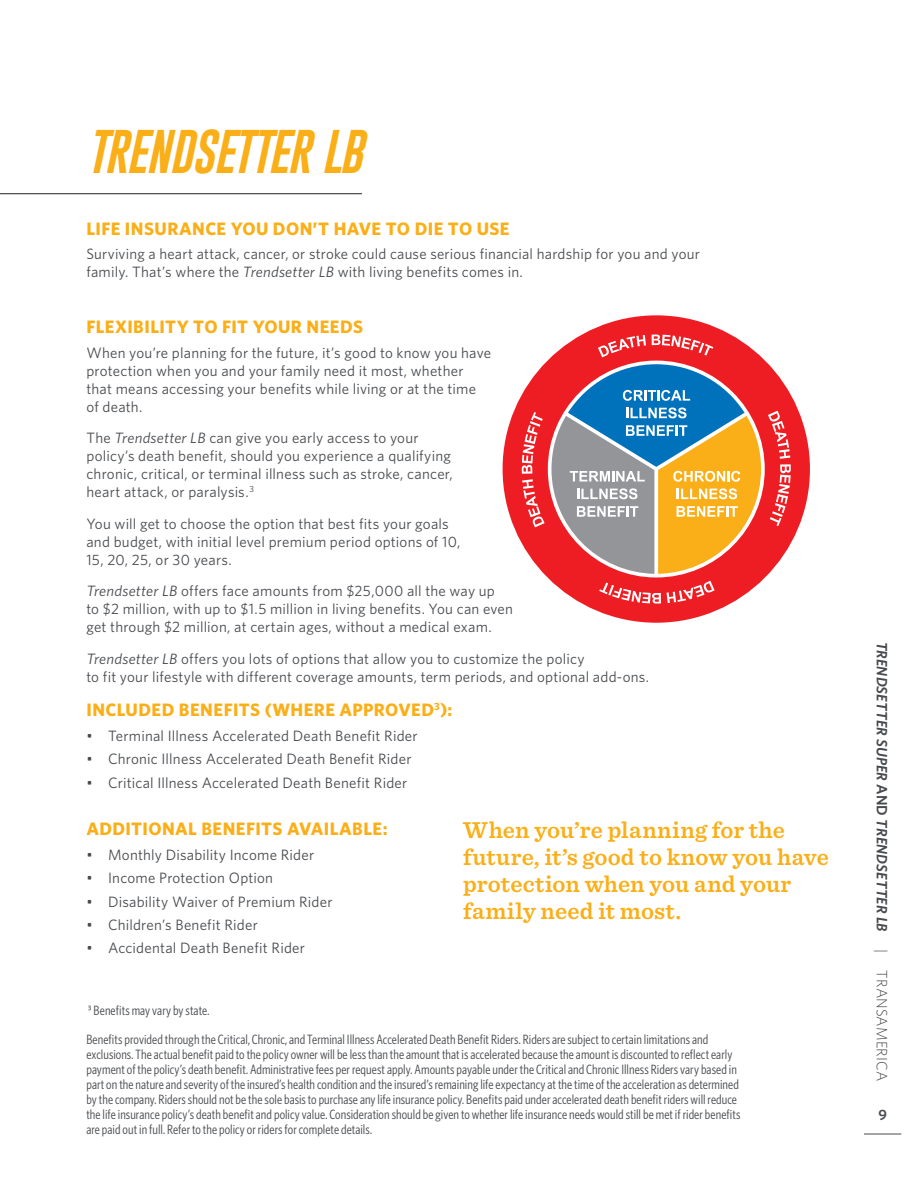
<style>
.page{position:relative;width:918px;height:1188px;background:#fff}
.page>*{position:absolute;margin:0;border:0;box-sizing:border-box;transform-origin:0 0}
.t1{font:italic 45px "Gobold";letter-spacing:-.025em;color:#faaf18}
.t2{font:600 24px/27px "Sentinel";letter-spacing:.005em;color:#faaf18}
.t3{font:700 18px "Whitney";letter-spacing:.02em;color:#faaf18}
.t4{font:15px/18px "Whitney";letter-spacing:.015em;color:#474a4e}
.t5{font:italic 600 15px "Whitney";letter-spacing:.005em;color:#474a4e}
.t6{font:600 15px "Whitney";color:#474a4e}
.t7{font:13.5px/15px "Whitney Condensed";letter-spacing:.005em;color:#474a4e}
.s1{font-style:italic}
.s2{font-style:normal}
.s3{font-weight:300;font-style:normal}
</style>
<div class="page">
<hr style="left:864px;top:1134px;width:37px;height:1px;background:#474a4e">
<hr style="left:0;top:193px;width:362px;height:1px;background:#231f20">
<svg style="left:503px;top:315px;width:307px;height:308px"></svg>
<svg style="left:598px;top:335px;width:48px;height:22px"></svg>
<svg style="left:652px;top:335px;width:61px;height:21px"></svg>
<svg style="left:768px;top:411px;width:23px;height:115px;background:#f14d51"></svg>
<svg style="left:667px;top:581px;width:48px;height:22px"></svg>
<svg style="left:599px;top:583px;width:62px;height:21px"></svg>
<svg style="left:522px;top:412px;width:23px;height:115px;background:#f14c51"></svg>
<svg style="left:551px;top:364px;width:210px;height:210px;background:#a88b7a"></svg>
<h1 class="t1" style="left:86px;top:123px;width:277px">TRENDSETTER LB</h1>
<p class="t3" style="left:86px;top:216px;width:425px">LIFE INSURANCE YOU DON’T HAVE TO DIE TO USE</p>
<p class="t4" style="left:86px;top:245px;width:615px">Surviving a heart attack, cancer, or stroke could cause serious financial hardship for you and your family. That’s where the <span class="s1">Trendsetter LB</span> with living benefits comes in.</p>
<p class="t3" style="left:86px;top:314px;width:278px">FLEXIBILITY TO FIT YOUR NEEDS</p>
<p class="t4" style="left:86px;top:343px;width:406px">When you’re planning for the future, it’s good to know you have protection when you and your family need it most, whether that means accessing your benefits while living or at the time of death.</p>
<p class="t4" style="left:86px;top:429px;width:368px">The <span class="s1">Trendsetter LB</span> can give you early access to your policy’s death benefit, should you experience a qualifying chronic, critical, or terminal illness such as stroke, cancer, heart attack, or paralysis.<sup>3</sup></p>
<p class="t4" style="left:86px;top:514px;width:375px">You will get to choose the option that best fits your goals and budget, with initial level premium period options of 10,<br>15, 20, 25, or 30 years.</p>
<p class="t4" style="left:86px;top:582px;width:428px"><span class="s1">Trendsetter LB</span> offers face amounts from $25,000 all the way up<br>to $2 million, with up to $1.5 million in living benefits. You can even get through $2 million, at certain ages, without a medical exam.</p>
<p class="t4" style="left:86px;top:649px;width:564px"><span class="s1">Trendsetter LB</span> offers you lots of options that allow you to customize the policy<br>to fit your lifestyle with different coverage amounts, term periods, and optional add-ons.</p>
<p class="t3" style="left:86px;top:698px;width:368px">INCLUDED BENEFITS (WHERE APPROVED<sup>3</sup>):</p>
<p class="t4" style="left:86px;top:726px;width:333px">• Terminal Illness Accelerated Death Benefit Rider</p>
<p class="t4" style="left:86px;top:750px;width:327px">• Chronic Illness Accelerated Death Benefit Rider</p>
<p class="t4" style="left:86px;top:773px;width:322px">• Critical Illness Accelerated Death Benefit Rider</p>
<p class="t3" style="left:86px;top:817px;width:303px">ADDITIONAL BENEFITS AVAILABLE:</p>
<p class="t4" style="left:86px;top:845px;width:229px">• Monthly Disability Income Rider</p>
<p class="t4" style="left:86px;top:869px;width:188px">• Income Protection Option</p>
<p class="t4" style="left:86px;top:892px;width:248px">• Disability Waiver of Premium Rider</p>
<p class="t4" style="left:86px;top:915px;width:173px">• Children’s Benefit Rider</p>
<p class="t4" style="left:86px;top:939px;width:220px">• Accidental Death Benefit Rider</p>
<h2 class="t2" style="left:463px;top:815px;width:367px">When you’re planning for the future, it’s good to know you have protection when you and your family need it most.</h2>
<p class="t7" style="left:88px;top:1002px;width:123px">3 Benefits may vary by state.</p>
<p class="t7" style="left:86px;top:1031px;width:656px">Benefits provided through the Critical, Chronic, and Terminal Illness Accelerated Death Benefit Riders. Riders are subject to certain limitations and exclusions. The actual benefit paid to the policy owner will be less than the amount that is accelerated because the amount is discounted to reflect early payment of the policy’s death benefit. Administrative fees per request apply. Amounts payable under the Critical and Chronic Illness Riders vary based in part on the nature and severity of the insured’s health condition and the insured’s remaining life expectancy at the time of the acceleration as determined by the company. Riders should not be the sole basis to purchase any life insurance policy. Benefits paid under accelerated death benefit riders will reduce the life insurance policy’s death benefit and policy value. Consideration should be given to whether life insurance needs would still be met if rider benefits are paid out in full. Refer to the policy or riders for complete details.</p>
<p class="t5" style="left:892px;top:642px;width:441px;rotate:90deg">TRENDSETTER SUPER <span class="s2">AND</span> TRENDSETTER LB <span class="s3">| TRANSAMERICA</span></p>
<p class="t6" style="left:878px;top:1105px;width:10px">9</p>
</div>
